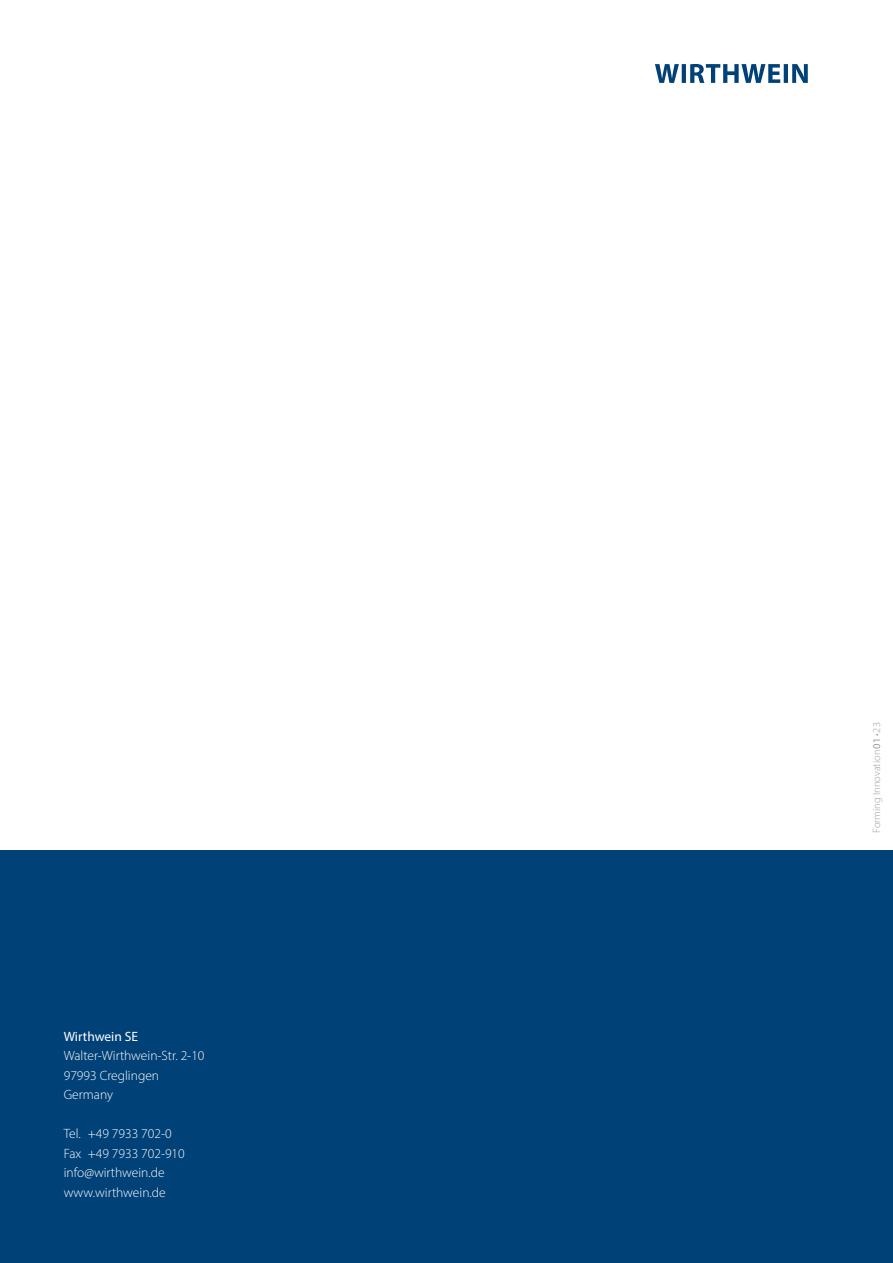
<style>
.page{position:relative;width:893px;height:1263px;background:#fff}
.page>*{position:absolute;margin:0;border:0;box-sizing:border-box;transform-origin:0 0}
.t1{font:300 13.5px/19.5px "Myriad Pro";color:#fff}
.t2{font:13.5px "Myriad Pro";color:#fff}
.t3{font:300 10.5px "Myriad Pro";color:#9d9d9c}
.s1{font-weight:400}
</style>
<div class="page">
<div style="left:0;top:850px;width:893px;height:413px;background:#004177"></div>
<svg style="left:655px;top:64px;width:153px;height:19px"></svg>
<p class="t2" style="left:64px;top:1028px;width:76px">Wirthwein SE</p>
<p class="t1" style="left:64px;top:1046px;width:142px">Walter-Wirthwein-Str. 2-10<br>97993 Creglingen<br>Germany</p>
<p class="t1" style="left:64px;top:1124px;width:123px">Tel. +49 7933 702-0<br>Fax +49 7933 702-910 info@wirthwein.de www.wirthwein.de</p>
<p class="t3" style="left:870px;top:833px;width:112px;rotate:-90deg">Forming Innovation<span class="s1">01</span>• 23</p>
</div>
